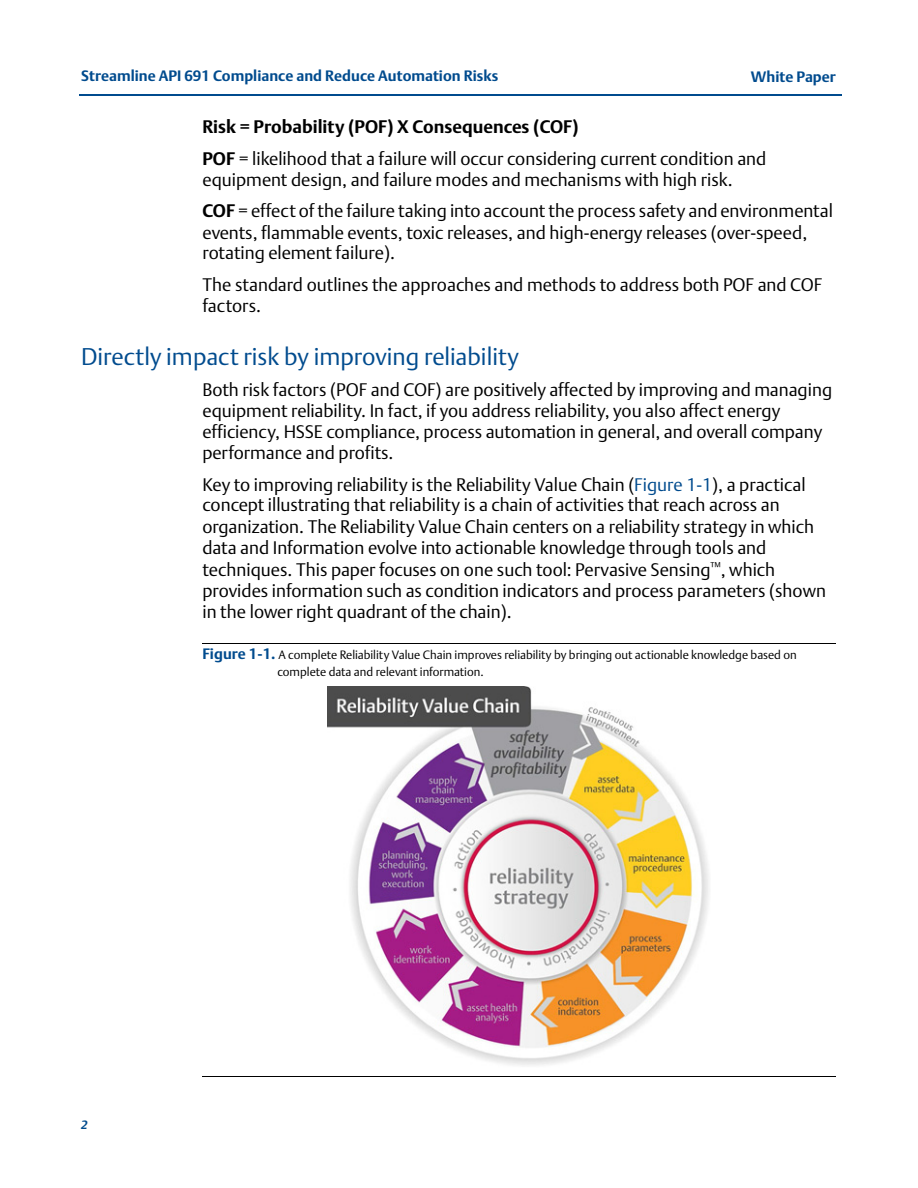
<style>
.page{position:relative;width:918px;height:1188px;background:#fff}
.page>*{position:absolute;margin:0;border:0;box-sizing:border-box;transform-origin:0 0}
.t1{font:24px "DTL Argo T Light";color:#004b8e}
.t2{font:18px/21px "DTL Argo T Light";color:#000}
.t3{font:700 18px "DTL Argo T";color:#000}
.t4{font:700 15px "DTL Argo T";color:#004b8e}
.t5{font:12px/16.5px "DTL Argo T Light";color:#000}
.t6{font:italic 700 12px "DTL Argo T";color:#004b8e}
.s1{font-family:"DTL Argo T";font-weight:700}
.s2{color:#004b8e}
.s3{font-family:"DTL Argo T";font-weight:700;font-size:15px;color:#004b8e}
</style>
<div class="page">
<hr style="left:80px;top:94px;width:762px;height:2px;background:#004b8e">
<hr style="left:202px;top:644px;width:634px;height:1px;background:#000">
<hr style="left:202px;top:1076px;width:634px;height:1px;background:#000">
<img style="left:328px;top:687px;width:381px;height:378px">
<p class="t4" style="left:81px;top:69px;width:419px">Streamline API 691 Compliance and Reduce Automation Risks</p>
<p class="t4" style="left:751px;top:70px;width:86px">White Paper</p>
<p class="t3" style="left:202px;top:119px;width:378px">Risk = Probability (POF) X Consequences (COF)</p>
<p class="t2" style="left:202px;top:150px;width:565px"><span class="s1">POF</span> = likelihood that a failure will occur considering current condition and equipment design, and failure modes and mechanisms with high risk.</p>
<p class="t2" style="left:202px;top:202px;width:632px"><span class="s1">COF</span> = effect of the failure taking into account the process safety and environmental events, flammable events, toxic releases, and high-energy releases (over-speed, rotating element failure).</p>
<p class="t2" style="left:202px;top:276px;width:621px">The standard outlines the approaches and methods to address both POF and COF factors.</p>
<h1 class="t1" style="left:81px;top:347px;width:439px">Directly impact risk by improving reliability</h1>
<p class="t2" style="left:202px;top:381px;width:631px">Both risk factors (POF and COF) are positively affected by improving and managing equipment reliability. In fact, if you address reliability, you also affect energy efficiency, HSSE compliance, process automation in general, and overall company performance and profits.</p>
<p class="t2" style="left:202px;top:475px;width:613px">Key to improving reliability is the Reliability Value Chain (<span class="s2">Figure 1-1</span>), a practical concept illustrating that reliability is a chain of activities that reach across an organization. The Reliability Value Chain centers on a reliability strategy in which data and Information evolve into actionable knowledge through tools and</p>
<p class="t2" style="left:202px;top:561px;width:625px">techniques. This paper focuses on one such tool: Pervasive Sensing<sup>™</sup>, which provides information such as condition indicators and process parameters (shown in the lower right quadrant of the chain).</p>
<p class="t5" style="left:277px;top:648px;width:521px;text-indent:-75px"><span class="s3">Figure 1-1.</span> A complete Reliability Value Chain improves reliability by bringing out actionable knowledge based on complete data and relevant information.</p>
<p class="t6" style="left:81px;top:1120px;width:8px">2</p>
</div>
